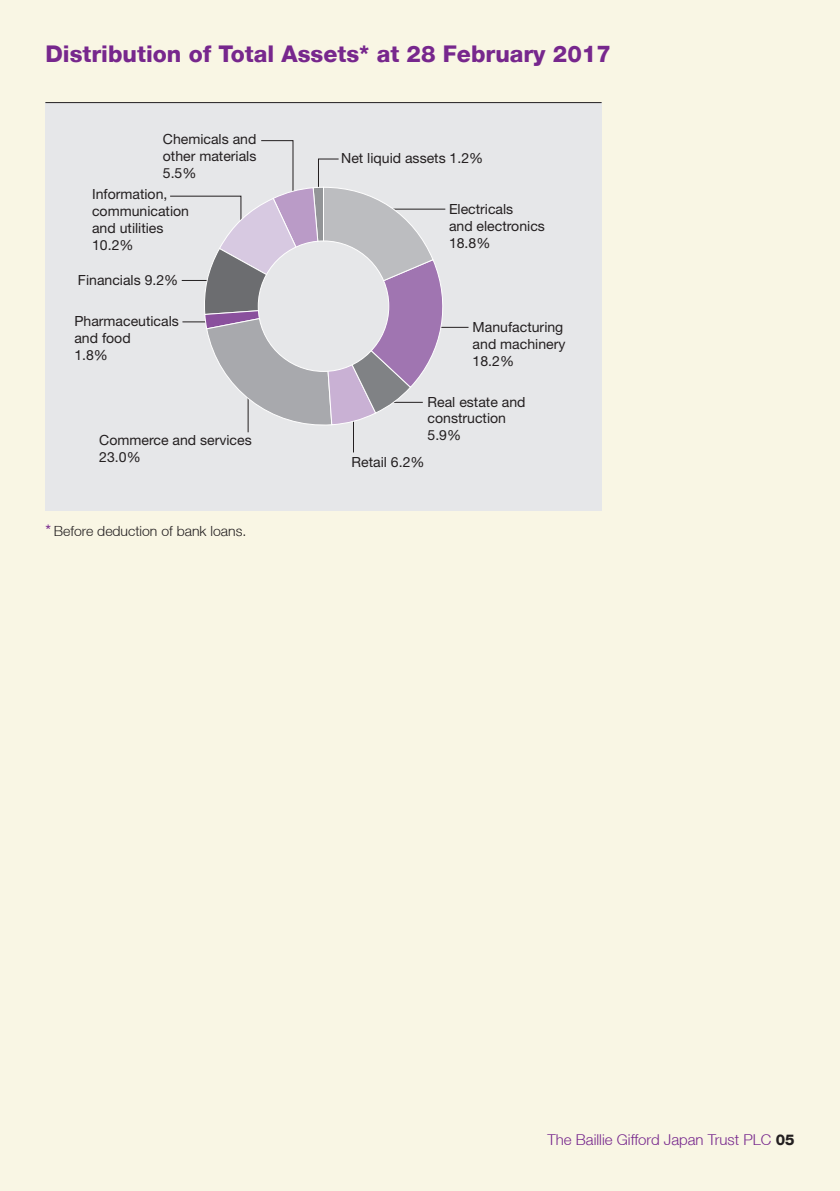
<style>
.page{position:relative;width:840px;height:1191px;background:#fff}
.page>*{position:absolute;margin:0;border:0;box-sizing:border-box;transform-origin:0 0}
.t1{font:800 23px "Helvetica Neue LT";color:#77278d}
.t2{font:300 15px "Helvetica Neue LT";color:#77278d}
.t3{font:14px/16.8px "Helvetica Neue";color:#231f20}
.t4{font:300 14px "Helvetica Neue LT";color:#231f20}
.s1{font-weight:400;font-size:16px;color:#77278d}
.s2{font-weight:800;color:#231f20}
</style>
<div class="page">
<div style="left:0;top:0;width:839px;height:1191px;background:#f9f6e4"></div>
<div style="left:45px;top:102px;width:556px;height:408px;background:#e6e7e9"></div>
<hr style="left:45px;top:102px;width:556px;height:1px;background:#231f20">
<svg style="left:170px;top:140px;width:299px;height:313px"></svg>
<svg style="left:203px;top:186px;width:248px;height:243px"></svg>
<div style="left:258px;top:241px;width:130px;height:130px;background:#e6e7e9;border-radius:50%"></div>
<h1 class="t1" style="left:45px;top:40px;width:566px">Distribution of Total Assets* at 28 February 2017</h1>
<p class="t3" style="left:163px;top:131px;width:95px;text-align:justify">Chemicals and other materials 5.5%</p>
<p class="t3" style="left:92px;top:186px;width:98px">Information, communication and utilities<br>10.2%</p>
<p class="t3" style="left:78px;top:272px;width:102px">Financials 9.2%</p>
<p class="t3" style="left:74px;top:312px;width:106px">Pharmaceuticals and food<br>1.8%</p>
<p class="t3" style="left:99px;top:431px;width:154px">Commerce and services<br>23.0%</p>
<p class="t4" style="left:45px;top:522px;width:202px"><span class="s1">*</span> Before deduction of bank loans.</p>
<p class="t3" style="left:341px;top:150px;width:143px">Net liquid assets 1.2%</p>
<p class="t3" style="left:449px;top:201px;width:97px">Electricals<br>and electronics<br>18.8%</p>
<p class="t3" style="left:472px;top:318px;width:94px">Manufacturing and machinery<br>18.2%</p>
<p class="t3" style="left:427px;top:393px;width:99px">Real estate and construction<br>5.9%</p>
<p class="t3" style="left:351px;top:453px;width:74px">Retail 6.2%</p>
<p class="t2" style="left:547px;top:1130px;width:248px">The Baillie Gifford Japan Trust PLC <span class="s2">05</span></p>
</div>
